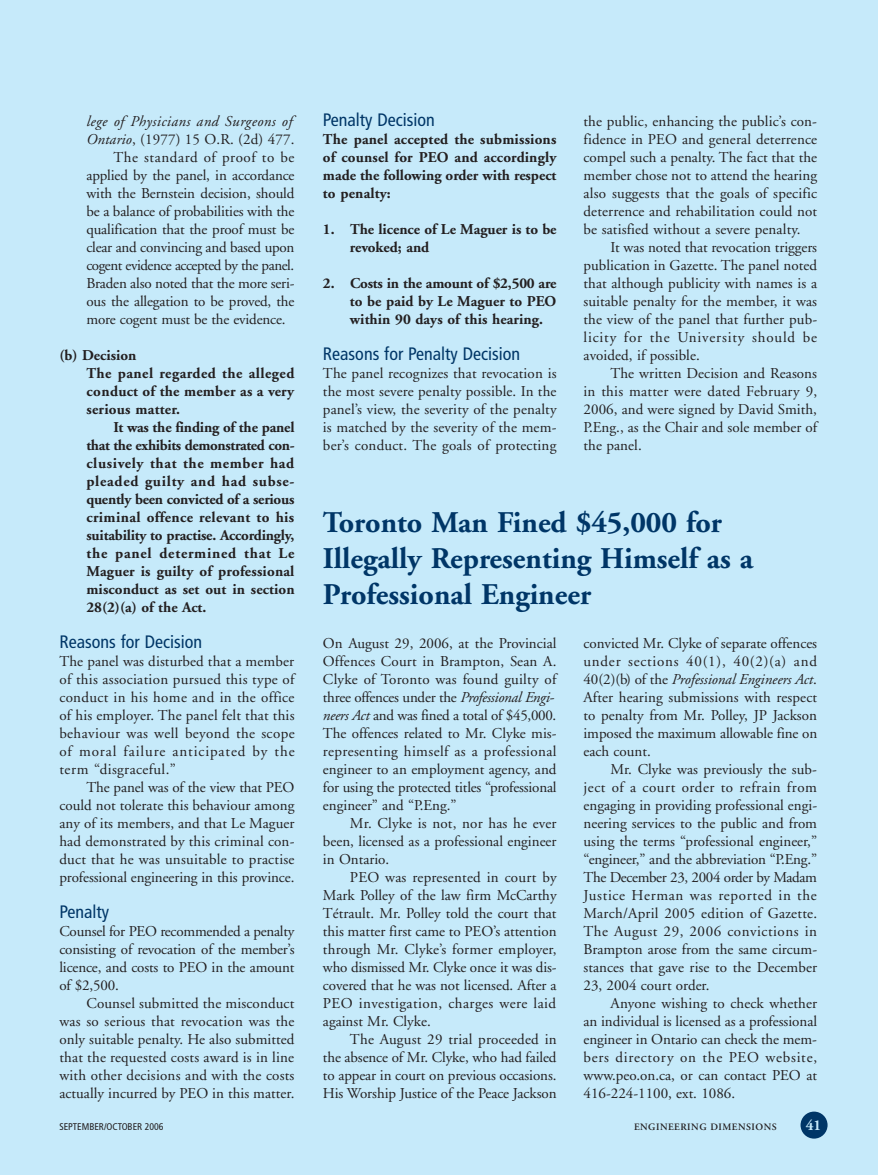
<style>
.page{position:relative;width:878px;height:1175px;background:#fff}
.page>*{position:absolute;margin:0;border:0;box-sizing:border-box;transform-origin:0 0}
.t1{font:700 30px/36px "Adobe Garamond";color:#003667}
.t2{font:condensed 18px "Frutiger";color:#003667}
.t3{font:15px/18px "Adobe Garamond";color:#231f20;text-align:justify}
.t4{font:700 15px/18px "Adobe Garamond";letter-spacing:.005em;color:#231f20;text-align:justify}
.t5{font:15px "Adobe Garamond";letter-spacing:-.03em;color:#231f20}
.t6{font:italic 15px "Adobe Garamond";letter-spacing:.03em;color:#231f20}
.t7{font:15px "Adobe Garamond";letter-spacing:.04em;color:#231f20}
.t8{font:700 15px "Adobe Garamond";color:#c6eafa}
.t9{font:condensed 9.75px "Frutiger";color:#231f20}
.t10{font:600 9.75px "Adobe Garamond";letter-spacing:.05em;color:#231f20}
.s1{font-style:italic}
</style>
<div class="page">
<div style="left:0;top:0;width:878px;height:1174px;background:#c6eafa"></div>
<div style="left:800px;top:1111px;width:27px;height:27px;background:#003667;border-radius:50%"></div>
<p class="t2" style="left:323px;top:112px;width:113px">Penalty Decision</p>
<p class="t4" style="left:323px;top:132px;width:235px">The panel accepted the submissions of counsel for PEO and accordingly made the following order with respect to penalty:</p>
<p class="t4" style="left:350px;top:222px;width:208px;text-indent:-27px">1. The licence of Le Maguer is to be revoked; and</p>
<p class="t4" style="left:350px;top:276px;width:208px;text-indent:-27px">2. Costs in the amount of $2,500 are to be paid by Le Maguer to PEO within 90 days of this hearing.</p>
<p class="t2" style="left:323px;top:346px;width:199px">Reasons for Penalty Decision</p>
<p class="t3" style="left:323px;top:366px;width:235px">The panel recognizes that revocation is the most severe penalty possible. In the panel’s view, the severity of the penalty is matched by the severity of the mem&shy;ber’s conduct. The goals of protecting</p>
<p class="t6" style="left:86px;top:115px;width:207px">lege of Physicians and Surgeons of</p>
<p class="t3" style="left:86px;top:132px;width:209px"><span class="s1">Ontario</span>, (1977) 15 O.R. (2d) 477.</p>
<p class="t7" style="left:113px;top:151px;width:182px">The standard of proof to be</p>
<p class="t3" style="left:86px;top:168px;width:209px">applied by the panel, in accordance</p>
<p class="t3" style="left:86px;top:186px;width:209px">with the Bernstein decision, should</p>
<p class="t3" style="left:86px;top:204px;width:209px">be a balance of probabilities with the</p>
<p class="t3" style="left:86px;top:222px;width:209px">qualification that the proof must be</p>
<p class="t3" style="left:86px;top:240px;width:209px">clear and convincing and based upon</p>
<p class="t5" style="left:86px;top:259px;width:209px">cogent evidence accepted by the panel.</p>
<p class="t3" style="left:86px;top:276px;width:209px">Braden also noted that the more seri-</p>
<p class="t3" style="left:86px;top:294px;width:209px">ous the allegation to be proved, the</p>
<p class="t3" style="left:86px;top:312px;width:201px">more cogent must be the evidence.</p>
<p class="t4" style="left:86px;top:348px;width:209px;text-align:left;text-indent:-27px">(b) Decision<br>The panel regarded the alleged conduct of the member as a very serious matter.</p>
<p class="t4" style="left:86px;top:420px;width:210px;text-indent:27px">It was the finding of the panel that the exhibits demonstrated con&shy;clusively that the member had pleaded guilty and had subse&shy;quently been convicted of a serious criminal offence relevant to his suitability to practise. Accordingly, the panel determined that Le Maguer is guilty of professional misconduct as set out in section 28(2)(a) of the Act.</p>
<p class="t2" style="left:59px;top:634px;width:144px">Reasons for Decision</p>
<p class="t3" style="left:59px;top:654px;width:237px">The panel was disturbed that a member of this association pursued this type of conduct in his home and in the office of his employer. The panel felt that this behaviour was well beyond the scope of moral failure anticipated by the term “disgraceful.”</p>
<p class="t3" style="left:59px;top:780px;width:236px;text-indent:27px">The panel was of the view that PEO could not tolerate this behaviour among any of its members, and that Le Maguer had demonstrated by this criminal con&shy;duct that he was unsuitable to practise professional engineering in this province.</p>
<p class="t2" style="left:59px;top:904px;width:51px">Penalty</p>
<p class="t3" style="left:59px;top:924px;width:236px">Counsel for PEO recommended a penalty consisting of revocation of the member’s licence, and costs to PEO in the amount of $2,500.</p>
<p class="t3" style="left:59px;top:996px;width:236px;text-indent:27px">Counsel submitted the misconduct was so serious that revocation was the only suitable penalty. He also submitted that the requested costs award is in line with other decisions and with the costs actually incurred by PEO in this matter.</p>
<p class="t9" style="left:59px;top:1122px;width:106px">SEPTEMBER/OCTOBER 2006</p>
<p class="t10" style="left:634px;top:1122px;width:144px">ENGINEERING DIMENSIONS</p>
<p class="t8" style="left:805px;top:1118px;width:17px">41</p>
<p class="t3" style="left:583px;top:114px;width:235px">the public, enhancing the public’s con&shy;fidence in PEO and general deterrence compel such a penalty. The fact that the member chose not to attend the hearing also suggests that the goals of specific deterrence and rehabilitation could not be satisfied without a severe penalty.</p>
<p class="t3" style="left:583px;top:240px;width:235px;text-indent:27px">It was noted that revocation triggers publication in Gazette. The panel noted that although publicity with names is a suitable penalty for the member, it was the view of the panel that further pub&shy;licity for the University should be avoided, if possible.</p>
<p class="t3" style="left:583px;top:366px;width:235px;text-indent:27px">The written Decision and Reasons in this matter were dated February 9, 2006, and were signed by David Smith, P.Eng., as the Chair and sole member of the panel.</p>
<h1 class="t1" style="left:323px;top:507px;width:431px">Toronto Man Fined $45,000 for<br>Illegally Representing Himself as a<br>Professional Engineer</h1>
<p class="t3" style="left:583px;top:636px;width:235px">convicted Mr. Clyke of separate offences under sections 40(1), 40(2)(a) and 40(2)(b) of the <span class="s1">Professional Engineers Act</span>.<br>After hearing submissions with respect to penalty from Mr. Polley, JP Jackson imposed the maximum allowable fine on each count.</p>
<p class="t3" style="left:583px;top:762px;width:235px;text-indent:27px">Mr. Clyke was previously the sub&shy;ject of a court order to refrain from engaging in providing professional engi&shy;neering services to the public and from using the terms “professional engineer,” “engineer,” and the abbreviation “P.Eng.” The December 23, 2004 order by Madam Justice Herman was reported in the March/April 2005 edition of Gazette.<br>The August 29, 2006 convictions in Brampton arose from the same circum&shy;stances that gave rise to the December 23, 2004 court order.</p>
<p class="t3" style="left:583px;top:996px;width:235px;text-indent:27px">Anyone wishing to check whether an individual is licensed as a professional engineer in Ontario can check the mem&shy;bers directory on the PEO website, www.peo.on.ca, or can contact PEO at 416-224-1100, ext. 1086.</p>
<p class="t3" style="left:323px;top:636px;width:235px;text-align:left">On August 29, 2006, at the Provincial Offences Court in Brampton, Sean A.<br>Clyke of Toronto was found guilty of three offences under the <span class="s1">Professional Engi&shy;neers Act</span> and was fined a total of $45,000.<br>The offences related to Mr. Clyke mis&shy;representing himself as a professional engineer to an employment agency, and for using the protected titles “professional engineer” and “P.Eng.”</p>
<p class="t3" style="left:323px;top:816px;width:235px;text-indent:27px">Mr. Clyke is not, nor has he ever been, licensed as a professional engineer in Ontario.</p>
<p class="t3" style="left:323px;top:870px;width:235px;text-indent:27px">PEO was represented in court by Mark Polley of the law firm McCarthy Tétrault. Mr. Polley told the court that this matter first came to PEO’s attention through Mr. Clyke’s former employer, who dismissed Mr. Clyke once it was dis&shy;covered that he was not licensed. After a PEO investigation, charges were laid against Mr. Clyke.</p>
<p class="t3" style="left:323px;top:1032px;width:235px;text-indent:27px">The August 29 trial proceeded in the absence of Mr. Clyke, who had failed to appear in court on previous occasions.<br>His Worship Justice of the Peace Jackson</p>
</div>
